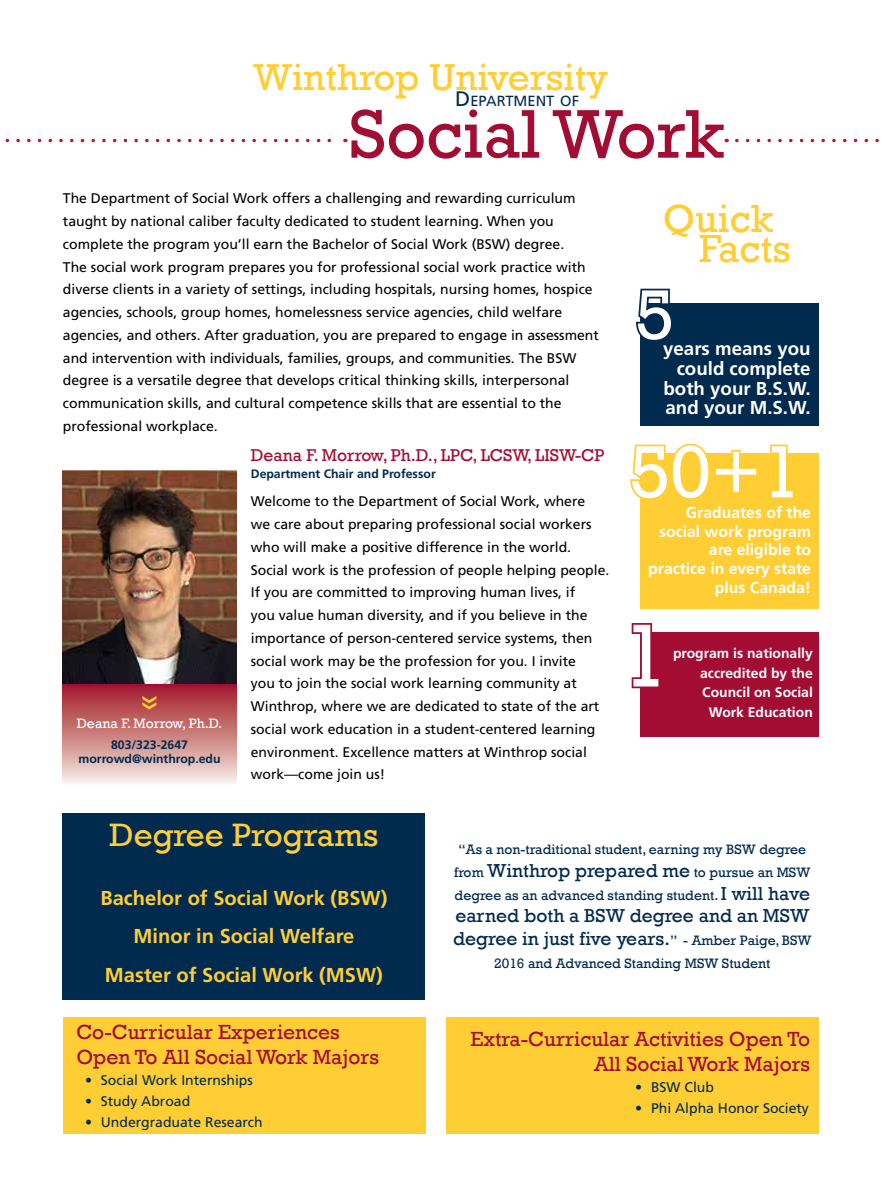
<style>
.page{position:relative;width:882px;height:1197px;background:#fff}
.page>*{position:absolute;margin:0;border:0;box-sizing:border-box;transform-origin:0 0}
.t1{font:91px "Rockwell";color:#fff}
.t2{font:75.25px "Rockwell";color:#fff}
.t3{font:71.75px "Rockwell";color:#fff}
.t4{font:70px "Rockwell";color:#a30c33}
.t5{font:40.25px/29.2px "Rockwell";color:#ffce35}
.t6{font:38.5px "Rockwell";color:#ffce35}
.t7{font:33.25px "Rockwell";color:#ffce35}
.t8{font:29.75px "Rockwell";color:#ffce35}
.t9{font:21px/25.2px "Rockwell";color:#a30c33}
.t10{font:700 20.12px/38.5px "Frutiger LT Std";color:#ffce35;text-align:center}
.t11{font:19.25px/22.8px "Rockwell";color:#002a4e}
.t12{font:700 18.72px/19.9px "Frutiger LT Std";color:#fff;text-align:right}
.t13{font:17.5px "Rockwell";color:#a30c33}
.t14{font:700 15.75px/18.9px "Frutiger LT Std";color:#fff;text-align:right}
.t15{font:14.7px "Frutiger LT Std";color:#002a4e}
.t16{font:14px/22.8px "Frutiger LT Std";color:#000}
.t17{font:14px "Rockwell";color:#002a4e}
.t18{font:14px "Frutiger LT Std";color:#002a4e}
.t19{font:700 14px/19.4px "Frutiger LT Std";color:#fff;text-align:right}
.t20{font:14px "Rockwell";color:#fff}
.t21{font:700 12.25px/14.7px "Frutiger LT Std";color:#002a4e;text-align:center}
.s1{font-size:21px}
.s2{font-size:14px}
.s3{font-size:19.25px}
</style>
<div class="page">
<div style="left:63px;top:814px;width:362px;height:186px;background:#002a4e"></div>
<div style="left:63px;top:1017px;width:362px;height:117px;background:#ffce35"></div>
<div style="left:446px;top:1017px;width:373px;height:117px;background:#ffce35"></div>
<img style="left:63px;top:469px;width:173px;height:216px">
<svg style="left:5px;top:139px;width:341px;height:3px"></svg>
<svg style="left:737px;top:139px;width:142px;height:3px"></svg>
<div style="left:640px;top:303px;width:178px;height:123px;background:#002a4e"></div>
<div style="left:640px;top:453px;width:179px;height:155px;background:#ffce35"></div>
<div style="left:641px;top:633px;width:178px;height:104px;background:#a30c33"></div>
<div style="left:63px;top:685px;width:173px;height:100px;background:linear-gradient(to bottom,#a11825,#f7eee3)"></div>
<svg style="left:636px;top:288px;width:34px;height:48px"></svg>
<svg style="left:630px;top:443px;width:111px;height:55px"></svg>
<svg style="left:770px;top:444px;width:18px;height:9px"></svg>
<svg style="left:631px;top:623px;width:31px;height:67px"></svg>
<h3 class="t6" style="left:254px;top:55px;width:356px">Winthrop University</h3>
<p class="t15" style="left:455px;top:93px;width:125px"><span class="s1">D</span>EPARTMENT OF</p>
<h3 class="t4" style="left:349px;top:94px;width:377px">Social Work</h3>
<p class="t16" style="left:63px;top:187px;width:538px">The Department of Social Work offers a challenging and rewarding curriculum taught by national caliber faculty dedicated to student learning. When you complete the program you’ll earn the Bachelor of Social Work (BSW) degree.<br>The social work program prepares you for professional social work practice with diverse clients in a variety of settings, including hospitals, nursing homes, hospice agencies, schools, group homes, homelessness service agencies, child welfare agencies, and others. After graduation, you are prepared to engage in assessment and intervention with individuals, families, groups, and communities. The BSW degree is a versatile degree that develops critical thinking skills, interpersonal communication skills, and cultural competence skills that are essential to the professional workplace.</p>
<p class="t13" style="left:251px;top:445px;width:355px">Deana F. Morrow, Ph.D., LPC, LCSW, LISW-CP</p>
<p class="t21" style="left:251px;top:467px;width:186px">Department Chair and Professor</p>
<p class="t16" style="left:251px;top:490px;width:360px">Welcome to the Department of Social Work, where<br>we care about preparing professional social workers who will make a positive difference in the world.<br>Social work is the profession of people helping people.<br>If you are committed to improving human lives, if<br>you value human diversity, and if you believe in the importance of person-centered service systems, then social work may be the profession for you. I invite<br>you to join the social work learning community at Winthrop, where we are dedicated to state of the art social work education in a student-centered learning environment. Excellence matters at Winthrop social work—come join us!</p>
<h3 class="t5" style="left:699px;top:205px;width:93px;text-indent:-36px">Quick<br>Facts</h3>
<h3 class="t3" style="left:635px;top:274px;width:40px">5</h3>
<h3 class="t12" style="left:663px;top:338px;width:149px">years means you could complete both your B.S.W. and your M.S.W.</h3>
<h2 class="t2" style="left:629px;top:429px;width:174px">50+1</h2>
<p class="t14" style="left:648px;top:503px;width:164px">Graduates of the social work program are eligible to practice in every state plus Canada!</p>
<h1 class="t1" style="left:620px;top:603px;width:51px">1</h1>
<p class="t19" style="left:673px;top:644px;width:141px">program is nationally accredited by the<br>Council on Social<br>Work Education</p>
<h3 class="t8" style="left:129px;top:710px;width:16px;rotate:-90deg">«</h3>
<p class="t20" style="left:77px;top:715px;width:147px">Deana F. Morrow, Ph.D.</p>
<p class="t21" style="left:79px;top:737px;width:144px">803/323-2647 morrowd@winthrop.edu</p>
<h3 class="t7" style="left:110px;top:816px;width:270px">Degree Programs</h3>
<h3 class="t10" style="left:100px;top:879px;width:289px">Bachelor of Social Work (BSW)<br>Minor in Social Welfare<br>Master of Social Work (MSW)</h3>
<h3 class="t9" style="left:76px;top:1020px;width:304px">Co-Curricular Experiences<br>Open To All Social Work Majors</h3>
<p class="t18" style="left:85px;top:1072px;width:169px">• Social Work Internships</p>
<p class="t18" style="left:85px;top:1093px;width:107px">• Study Abroad</p>
<p class="t18" style="left:85px;top:1114px;width:179px">• Undergraduate Research</p>
<p class="t17" style="left:459px;top:841px;width:349px">“As a non-traditional student, earning my BSW degree</p>
<h3 class="t11" style="left:454px;top:859px;width:358px"><span class="s2">from</span> Winthrop prepared me <span class="s2">to pursue an MSW</span></h3>
<p class="t17" style="left:455px;top:887px;width:357px">degree as an advanced standing student. <span class="s3">I will have</span></p>
<h3 class="t11" style="left:453px;top:905px;width:360px">earned both a BSW degree and an MSW degree in just five years.<span class="s2">” - Amber Paige, BSW</span></h3>
<p class="t17" style="left:494px;top:955px;width:278px">2016 and Advanced Standing MSW Student</p>
<h3 class="t9" style="left:470px;top:1027px;width:341px;text-align:right">Extra-Curricular Activities Open To<br>All Social Work Majors</h3>
<p class="t18" style="left:635px;top:1079px;width:80px">• BSW Club</p>
<p class="t18" style="left:635px;top:1100px;width:175px">• Phi Alpha Honor Society</p>
</div>
